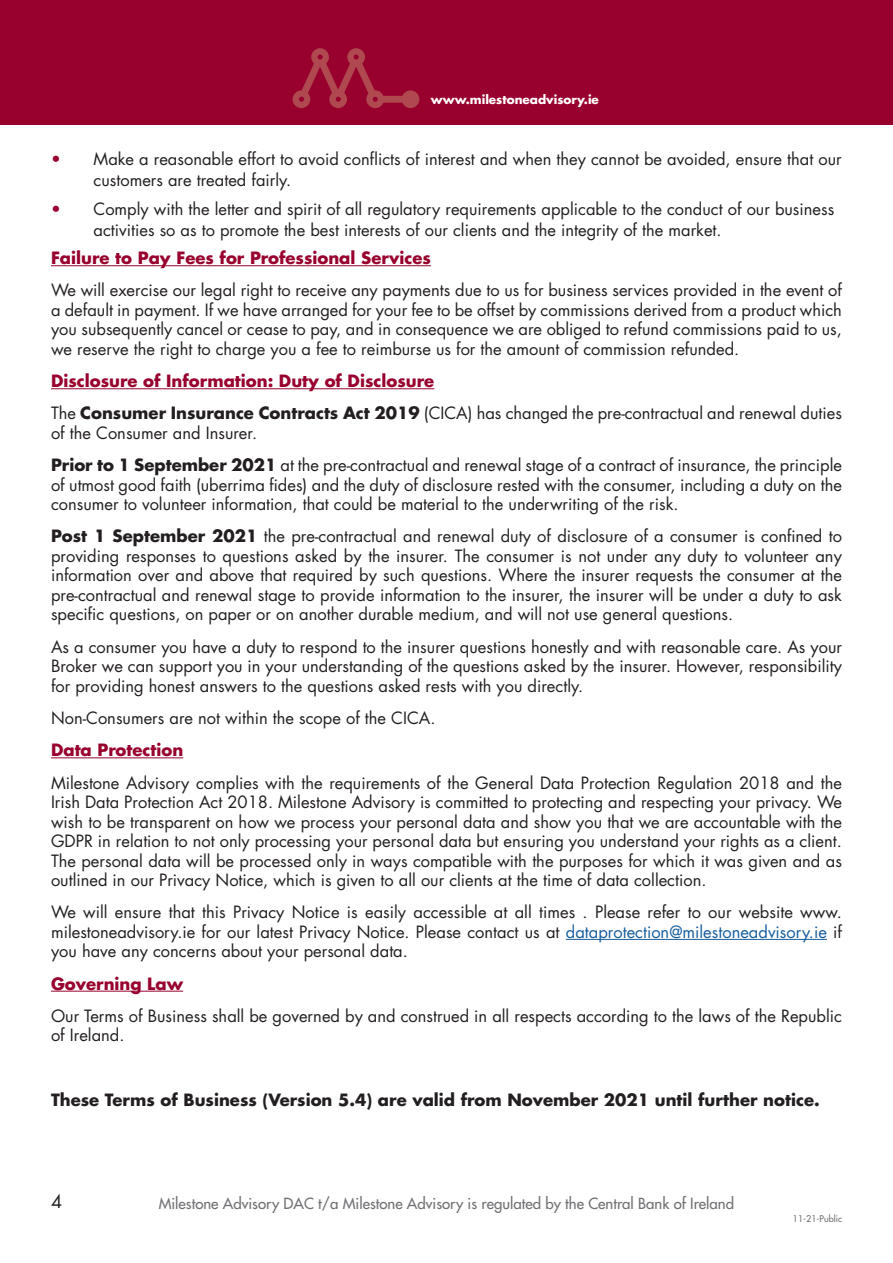
<style>
.page{position:relative;width:893px;height:1263px;background:#fff}
.page>*{position:absolute;margin:0;border:0;box-sizing:border-box;transform-origin:0 0}
.t1{font:18px "Futura Std";color:#231f20}
.t2{font:16.5px/19.5px "Futura Std";color:#231f20}
.t3{font:700 16.5px "Futura Std";color:#231f20}
.t4{font:700 16.5px "Futura Std";color:#98012d}
.t5{font:500 15px "Futura Std";color:#717074}
.t6{font:700 12px "Futura Std";color:#fff}
.t7{font:9px "Futura LT";color:#717074}
.s1{color:#98012d}
.s2{font-weight:700;color:#98012d}
.s3{font-weight:700}
.s4{color:#175d9e}
</style>
<div class="page">
<hr style="left:51px;top:265px;width:380px;height:1px;background:#98012d">
<hr style="left:51px;top:388px;width:383px;height:1px;background:#98012d">
<hr style="left:51px;top:757px;width:132px;height:1px;background:#98012d">
<hr style="left:566px;top:939px;width:261px;height:1px;background:#175d9e">
<hr style="left:51px;top:991px;width:132px;height:1px;background:#98012d">
<div style="left:0;top:0;width:893px;height:125px;background:#98012d"></div>
<svg style="left:293px;top:48px;width:126px;height:60px"></svg>
<p class="t6" style="left:431px;top:91px;width:169px">www.milestoneadvisory.ie</p>
<p class="t2" style="left:94px;top:148px;width:750px;line-height:21px;text-indent:-43px"><span class="s1">•</span> Make a reasonable effort to avoid conflicts of interest and when they cannot be avoided, ensure that our customers are treated fairly.</p>
<p class="t2" style="left:94px;top:199px;width:742px;line-height:21px;text-indent:-43px"><span class="s1">•</span> Comply with the letter and spirit of all regulatory requirements applicable to the conduct of our business activities so as to promote the best interests of our clients and the integrity of the market.</p>
<p class="t4" style="left:51px;top:247px;width:381px">Failure to Pay Fees for Professional Services</p>
<p class="t2" style="left:51px;top:281px;width:792px;text-align:justify">We will exercise our legal right to receive any payments due to us for business services provided in the event of a default in payment. If we have arranged for your fee to be offset by commissions derived from a product which you subsequently cancel or cease to pay, and in consequence we are obliged to refund commissions paid to us, we reserve the right to charge you a fee to reimburse us for the amount of commission refunded.</p>
<p class="t2" style="left:51px;top:365px;width:792px;line-height:32.2px"><span class="s2">Disclosure of Information: Duty of Disclosure<br></span>The <span class="s3">Consumer Insurance Contracts Act 2019</span> (CICA) has changed the pre-contractual and renewal duties</p>
<p class="t2" style="left:51px;top:417px;width:792px;line-height:32.2px">of the Consumer and Insurer.<br><span class="s3">Prior to 1 September 2021</span> at the pre-contractual and renewal stage of a contract of insurance, the principle</p>
<p class="t2" style="left:51px;top:475px;width:792px">of utmost good faith (uberrima fides) and the duty of disclosure rested with the consumer, including a duty on the consumer to volunteer information, that could be material to the underwriting of the risk.</p>
<p class="t2" style="left:51px;top:527px;width:792px;text-align:justify"><span class="s3">Post 1 September 2021</span> the pre-contractual and renewal duty of disclosure of a consumer is confined to providing responses to questions asked by the insurer. The consumer is not under any duty to volunteer any information over and above that required by such questions. Where the insurer requests the consumer at the pre-contractual and renewal stage to provide information to the insurer, the insurer will be under a duty to ask specific questions, on paper or on another durable medium, and will not use general questions.</p>
<p class="t2" style="left:51px;top:637px;width:792px;text-align:justify">As a consumer you have a duty to respond to the insurer questions honestly and with reasonable care. As your Broker we can support you in your understanding of the questions asked by the insurer. However, responsibility for providing honest answers to the questions asked rests with you directly.</p>
<p class="t2" style="left:51px;top:708px;width:386px">Non-Consumers are not within the scope of the CICA.</p>
<p class="t4" style="left:51px;top:739px;width:134px">Data Protection</p>
<p class="t2" style="left:51px;top:773px;width:792px;text-align:justify">Milestone Advisory complies with the requirements of the General Data Protection Regulation 2018 and the Irish Data Protection Act 2018. Milestone Advisory is committed to protecting and respecting your privacy. We wish to be transparent on how we process your personal data and show you that we are accountable with the GDPR in relation to not only processing your personal data but ensuring you understand your rights as a client.<br>The personal data will be processed only in ways compatible with the purposes for which it was given and as outlined in our Privacy Notice, which is given to all our clients at the time of data collection.</p>
<p class="t2" style="left:51px;top:903px;width:792px;text-align:justify">We will ensure that this Privacy Notice is easily accessible at all times . Please refer to our website www. milestoneadvisory.ie for our latest Privacy Notice. Please contact us at <span class="s4">dataprotection@milestoneadvisory.ie</span> if you have any concerns about your personal data.</p>
<p class="t4" style="left:51px;top:972px;width:134px">Governing Law</p>
<p class="t2" style="left:51px;top:1006px;width:792px">Our Terms of Business shall be governed by and construed in all respects according to the laws of the Republic of Ireland.</p>
<p class="t3" style="left:51px;top:1089px;width:770px">These Terms of Business (Version 5.4) are valid from November 2021 until further notice.</p>
<p class="t1" style="left:51px;top:1190px;width:13px">4</p>
<p class="t5" style="left:159px;top:1194px;width:577px">Milestone Advisory DAC t/a Milestone Advisory is regulated by the Central Bank of Ireland</p>
<p class="t7" style="left:793px;top:1213px;width:51px">11-21-Public</p>
</div>
